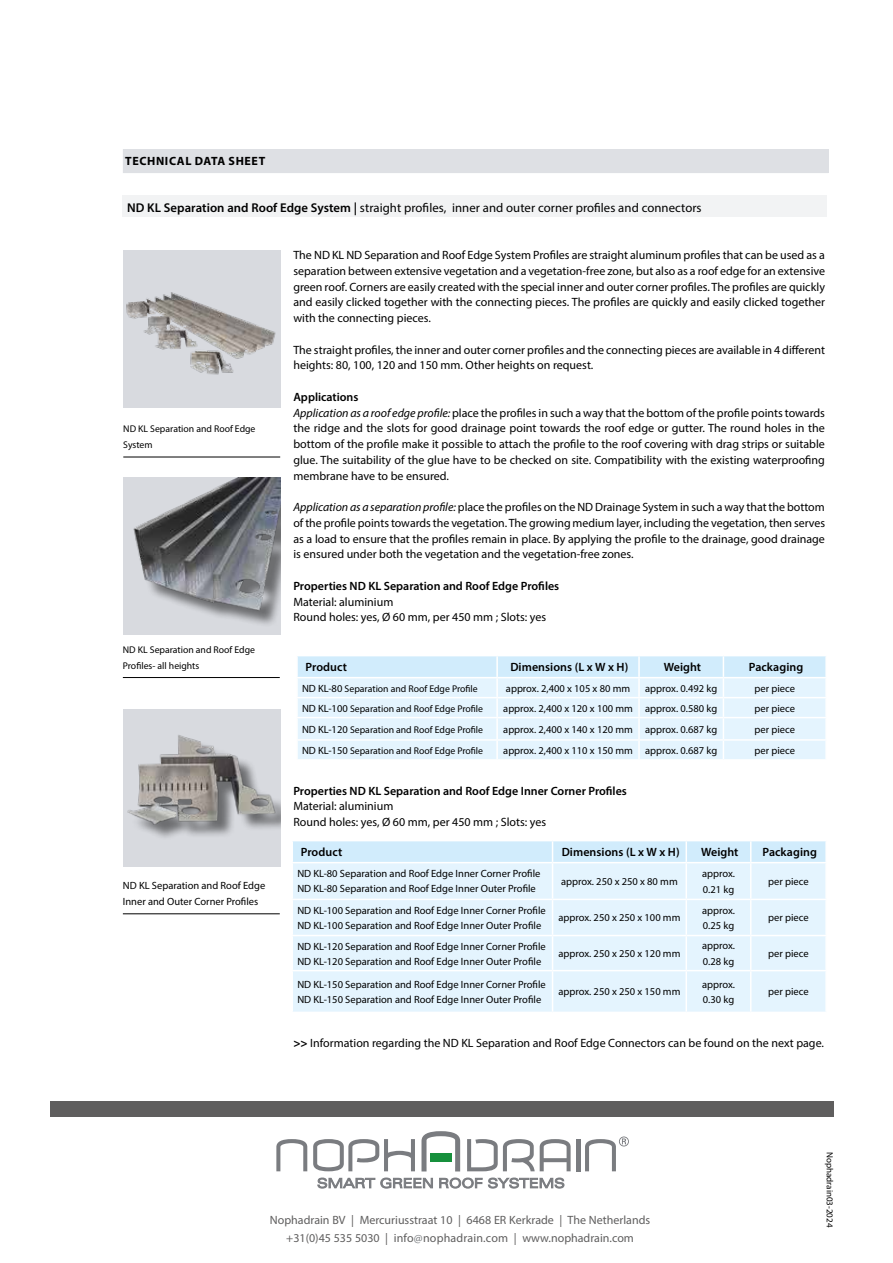
<style>
.page{position:relative;width:893px;height:1263px;background:#fff}
.page>*{position:absolute;margin:0;border:0;box-sizing:border-box;transform-origin:0 0}
.t1{font:12.75px "Myriad Pro";letter-spacing:.005em;color:#000}
.t2{font:12px/15.8px "Myriad Pro";color:#000}
.t3{font:600 12px "Myriad Pro";color:#000}
.t4{font:12px/18px "Myriad Pro";color:#5f5e5e;text-align:center}
.t5{font:700 12px "Myriad Pro";letter-spacing:.05em;color:#000}
.t6{font:10.5px/15.8px "Myriad Pro";color:#000}
.t7{font:9.75px/15.8px "Myriad Pro";color:#000}
.t8{font:9px "Myriad Pro";color:#000}
.s1{font-weight:600}
.s2{font-style:italic}
.s3{font-size:10.5px}
.s4{font-weight:700}
.s5{color:#7a7d80}
</style>
<div class="page">
<div style="left:123px;top:149px;width:705px;height:24px;background:#dee0e4"></div>
<div style="left:123px;top:196px;width:704px;height:21px;background:#f2f3f4"></div>
<svg style="left:297px;top:656px;width:529px;height:103px;background:#e2f3fd"></svg>
<div style="left:293px;top:863px;width:532px;height:149px;background:#e4f4fe"></div>
<div style="left:293px;top:841px;width:532px;height:21px;background:#d1ecfc"></div>
<hr style="left:552px;top:863px;width:1px;height:36px;background:#fff">
<hr style="left:685px;top:863px;width:2px;height:36px;background:#fff">
<hr style="left:750px;top:863px;width:1px;height:36px;background:#fff">
<hr style="left:292px;top:899px;width:261px;height:1px;background:#fff">
<hr style="left:553px;top:899px;width:133px;height:1px;background:#fff">
<hr style="left:552px;top:900px;width:1px;height:35px;background:#fff">
<hr style="left:686px;top:899px;width:65px;height:1px;background:#fff">
<hr style="left:685px;top:900px;width:2px;height:35px;background:#fff">
<hr style="left:751px;top:899px;width:76px;height:1px;background:#fff">
<hr style="left:750px;top:900px;width:1px;height:35px;background:#fff">
<hr style="left:292px;top:935px;width:261px;height:1px;background:#fff">
<hr style="left:553px;top:935px;width:133px;height:1px;background:#fff">
<hr style="left:552px;top:936px;width:1px;height:34px;background:#fff">
<hr style="left:686px;top:935px;width:65px;height:1px;background:#fff">
<hr style="left:685px;top:936px;width:2px;height:34px;background:#fff">
<hr style="left:751px;top:935px;width:76px;height:1px;background:#fff">
<hr style="left:750px;top:936px;width:1px;height:34px;background:#fff">
<hr style="left:292px;top:970px;width:261px;height:1px;background:#fff">
<hr style="left:553px;top:970px;width:133px;height:1px;background:#fff">
<hr style="left:552px;top:971px;width:1px;height:41px;background:#fff">
<hr style="left:686px;top:970px;width:65px;height:1px;background:#fff">
<hr style="left:685px;top:971px;width:2px;height:41px;background:#fff">
<hr style="left:751px;top:970px;width:76px;height:1px;background:#fff">
<hr style="left:750px;top:971px;width:1px;height:41px;background:#fff">
<img style="left:123px;top:250px;width:157px;height:155px">
<div style="left:123px;top:477px;width:157px;height:158px;background:#d8dadf"></div>
<img style="left:133px;top:477px;width:147px;height:147px">
<img style="left:123px;top:709px;width:157px;height:157px">
<hr style="left:123px;top:457px;width:157px;height:1px;background:#000">
<hr style="left:123px;top:677px;width:157px;height:1px;background:#000">
<hr style="left:123px;top:913px;width:157px;height:1px;background:#000">
<div style="left:50px;top:1101px;width:784px;height:15px;background:#5f5e5e"></div>
<svg style="left:276px;top:1139px;width:31px;height:32px"></svg>
<svg style="left:313px;top:1139px;width:102px;height:32px"></svg>
<svg style="left:467px;top:1139px;width:104px;height:32px"></svg>
<div style="left:576px;top:1139px;width:5px;height:32px;background:#7a7c80"></div>
<svg style="left:421px;top:1131px;width:39px;height:40px"></svg>
<svg style="left:585px;top:1136px;width:44px;height:35px"></svg>
<div style="left:430px;top:1153px;width:22px;height:9px;background:#17903c"></div>
<svg style="left:318px;top:1178px;width:57px;height:10px"></svg>
<svg style="left:381px;top:1178px;width:52px;height:10px"></svg>
<svg style="left:439px;top:1178px;width:43px;height:10px"></svg>
<svg style="left:488px;top:1178px;width:76px;height:10px"></svg>
<p class="t5" style="left:125px;top:153px;width:141px">TECHNICAL DATA SHEET</p>
<p class="t1" style="left:127px;top:200px;width:576px"><span class="s1">ND KL Separation and Roof Edge System |</span> straight profiles, inner and outer corner profiles and connectors</p>
<p class="t2" style="left:293px;top:247px;width:533px;text-align:justify">The ND KL ND Separation and Roof Edge System Profiles are straight aluminum profiles that can be used as a separation between extensive vegetation and a vegetation-free zone, but also as a roof edge for an extensive green roof. Corners are easily created with the special inner and outer corner profiles. The profiles are quickly and easily clicked together with the connecting pieces. The profiles are quickly and easily clicked together with the connecting pieces.</p>
<p class="t2" style="left:293px;top:341px;width:533px">The straight profiles, the inner and outer corner profiles and the connecting pieces are available in 4 different heights: 80, 100, 120 and 150 mm. Other heights on request.</p>
<p class="t2" style="left:293px;top:389px;width:533px"><span class="s1">Applications<br></span><span class="s2">Application as a roof edge profile:</span> place the profiles in such a way that the bottom of the profile points towards the ridge and the slots for good drainage point towards the roof edge or gutter. The round holes in the bottom of the profile make it possible to attach the profile to the roof covering with drag strips or suitable glue. The suitability of the glue have to be checked on site. Compatibility with the existing waterproofing membrane have to be ensured.</p>
<p class="t2" style="left:293px;top:499px;width:533px;text-align:justify"><span class="s2">Application as a separation profile:</span> place the profiles on the ND Drainage System in such a way that the bottom of the profile points towards the vegetation. The growing medium layer, including the vegetation, then serves as a load to ensure that the profiles remain in place. By applying the profile to the drainage, good drainage is ensured under both the vegetation and the vegetation-free zones.</p>
<p class="t3" style="left:293px;top:578px;width:267px">Properties ND KL Separation and Roof Edge Profiles</p>
<p class="t2" style="left:293px;top:593px;width:254px">Material: aluminium<br>Round holes: yes, Ø 60 mm, per 450 mm ; Slots: yes</p>
<p class="t7" style="left:123px;top:421px;width:134px">ND KL Separation and Roof Edge<br>System</p>
<p class="t7" style="left:123px;top:642px;width:134px">ND KL Separation and Roof Edge<br>Profiles- all heights</p>
<p class="t6" style="left:123px;top:878px;width:144px">ND KL Separation and Roof Edge<br>Inner and Outer Corner Profiles</p>
<p class="t3" style="left:305px;top:659px;width:43px">Product</p>
<p class="t3" style="left:510px;top:659px;width:119px">Dimensions (L x W x H)</p>
<p class="t3" style="left:664px;top:659px;width:39px">Weight</p>
<p class="t3" style="left:749px;top:659px;width:56px">Packaging</p>
<p class="t7" style="left:302px;top:680px;width:177px"><span class="s3">ND KL-80</span> Separation and Roof Edge Profile</p>
<p class="t6" style="left:506px;top:680px;width:126px">approx. 2,400 x 105 x 80 mm</p>
<p class="t6" style="left:645px;top:680px;width:73px">approx. 0.492 kg</p>
<p class="t6" style="left:754px;top:680px;width:42px">per piece</p>
<p class="t7" style="left:302px;top:700px;width:183px"><span class="s3">ND KL-100</span> Separation and Roof Edge Profile</p>
<p class="t6" style="left:503px;top:700px;width:215px">approx. 2,400 x 120 x 100 mm approx. 0.580 kg</p>
<p class="t6" style="left:754px;top:700px;width:42px">per piece</p>
<p class="t7" style="left:302px;top:721px;width:183px"><span class="s3">ND KL-120</span> Separation and Roof Edge Profile</p>
<p class="t6" style="left:503px;top:721px;width:215px">approx. 2,400 x 140 x 120 mm approx. 0.687 kg</p>
<p class="t6" style="left:754px;top:721px;width:42px">per piece</p>
<p class="t7" style="left:302px;top:742px;width:183px"><span class="s3">ND KL-150</span> Separation and Roof Edge Profile</p>
<p class="t6" style="left:503px;top:742px;width:215px">approx. 2,400 x 110 x 150 mm approx. 0.687 kg</p>
<p class="t6" style="left:754px;top:742px;width:42px">per piece</p>
<p class="t3" style="left:293px;top:783px;width:335px">Properties ND KL Separation and Roof Edge Inner Corner Profiles</p>
<p class="t2" style="left:293px;top:798px;width:254px">Material: aluminium<br>Round holes: yes, Ø 60 mm, per 450 mm ; Slots: yes</p>
<p class="t3" style="left:301px;top:844px;width:43px">Product</p>
<p class="t3" style="left:562px;top:844px;width:119px">Dimensions (L x W x H)</p>
<p class="t3" style="left:701px;top:844px;width:39px">Weight</p>
<p class="t3" style="left:762px;top:844px;width:56px">Packaging</p>
<p class="t6" style="left:297px;top:866px;width:245px;line-height:15px">ND KL-80 Separation and Roof Edge Inner Corner Profile<br>ND KL-80 Separation and Roof Edge Inner Outer Profile</p>
<p class="t6" style="left:561px;top:873px;width:118px">approx. 250 x 250 x 80 mm</p>
<p class="t6" style="left:702px;top:865px;width:34px">approx.<br>0.21 kg</p>
<p class="t6" style="left:768px;top:873px;width:42px">per piece</p>
<p class="t6" style="left:297px;top:903px;width:250px;line-height:15px">ND KL-100 Separation and Roof Edge Inner Corner Profile<br>ND KL-100 Separation and Roof Edge Inner Outer Profile</p>
<p class="t6" style="left:558px;top:910px;width:124px">approx. 250 x 250 x 100 mm</p>
<p class="t6" style="left:702px;top:902px;width:34px">approx.<br>0.25 kg</p>
<p class="t6" style="left:768px;top:910px;width:42px">per piece</p>
<p class="t6" style="left:297px;top:938px;width:250px;line-height:15px">ND KL-120 Separation and Roof Edge Inner Corner Profile<br>ND KL-120 Separation and Roof Edge Inner Outer Profile</p>
<p class="t6" style="left:558px;top:945px;width:124px">approx. 250 x 250 x 120 mm</p>
<p class="t6" style="left:702px;top:937px;width:34px">approx.<br>0.28 kg</p>
<p class="t6" style="left:768px;top:945px;width:42px">per piece</p>
<p class="t6" style="left:297px;top:977px;width:250px;line-height:15px">ND KL-150 Separation and Roof Edge Inner Corner Profile<br>ND KL-150 Separation and Roof Edge Inner Outer Profile</p>
<p class="t6" style="left:558px;top:984px;width:124px">approx. 250 x 250 x 150 mm</p>
<p class="t6" style="left:702px;top:976px;width:34px">approx.<br>0.30 kg</p>
<p class="t6" style="left:768px;top:984px;width:42px">per piece</p>
<p class="t2" style="left:293px;top:1034px;width:532px"><span class="s4">&gt;&gt;</span> Information regarding the ND KL Separation and Roof Edge Connectors can be found on the next page.</p>
<p class="t4" style="left:270px;top:1210px;width:382px">Nophadrain BV | Mercuriusstraat 10 | 6468 ER Kerkrade | The Netherlands +31(0)45 535 5030 | info<span class="s5">@</span>nophadrain.com | www.nophadrain.com</p>
<p class="t8" style="left:835px;top:1152px;width:77px;rotate:90deg">Nophadrain03-2024</p>
</div>
